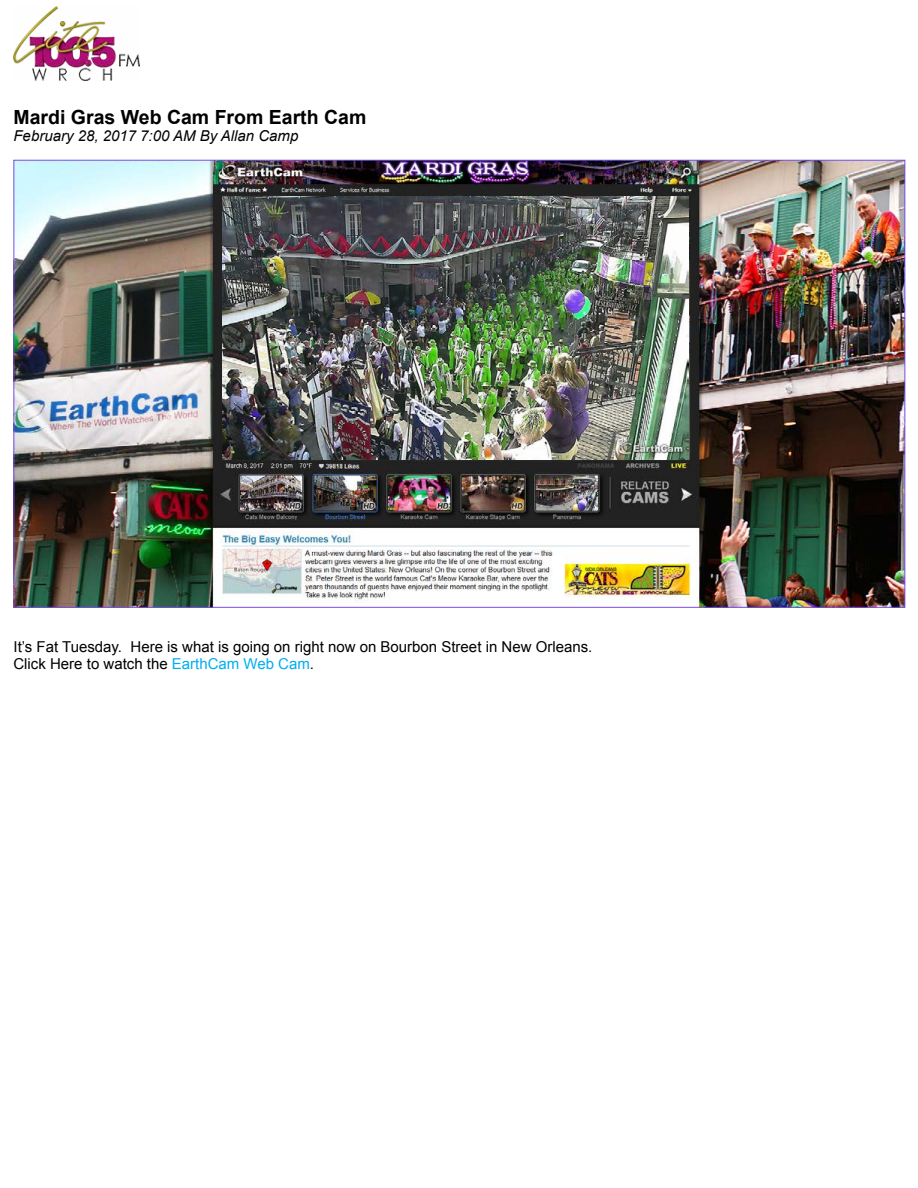
<style>
.page{position:relative;width:918px;height:1188px;background:#fff}
.page>*{position:absolute;margin:0;border:0;box-sizing:border-box;transform-origin:0 0}
.t1{font:700 19.5px "Arial";color:#000}
.t2{font:15px/16.5px "Arial";color:#000}
.t3{font:italic 15px "Arial";color:#000}
.s1{color:#00aeef}
</style>
<div class="page">
<img style="left:13px;top:7px;width:127px;height:73px">
<img style="left:16px;top:162px;width:887px;height:444px">
<img style="left:222px;top:197px;width:467px;height:262px">
<h1 class="t1" style="left:14px;top:105px;width:354px">Mardi Gras Web Cam From Earth Cam</h1>
<p class="t3" style="left:14px;top:126px;width:286px">February 28, 2017 7:00 AM By Allan Camp</p>
<p class="t2" style="left:14px;top:639px;width:580px">It’s Fat Tuesday. Here is what is going on right now on Bourbon Street in New Orleans.<br>Click Here to watch the <span class="s1">EarthCam Web Cam</span>.</p>
</div>
